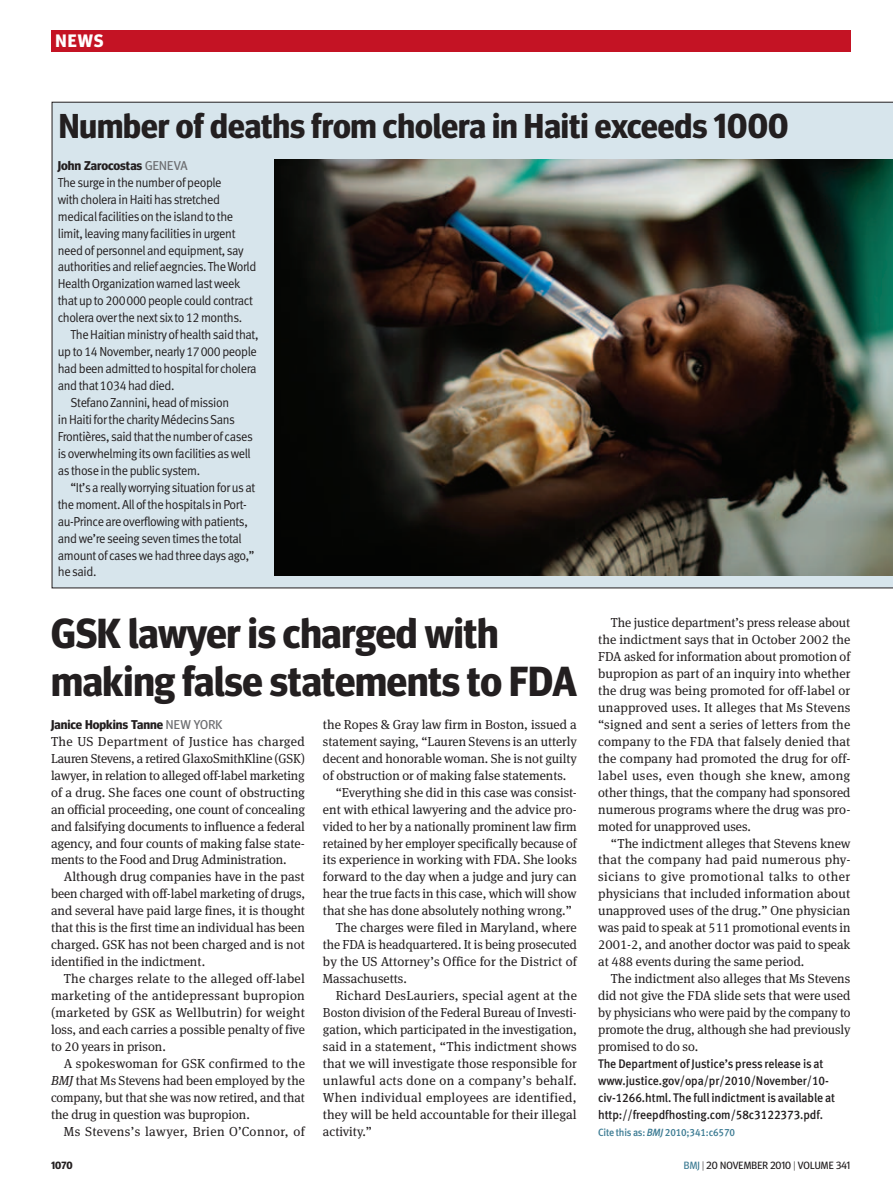
<style>
.page{position:relative;width:893px;height:1191px;background:#fff}
.page>*{position:absolute;margin:0;border:0;box-sizing:border-box;transform-origin:0 0}
.news_head_28bold{font:700 42px "Meta Headline OT";letter-spacing:-.005em;color:#231f20}
.news_head_23bold{font:700 34.5px "Meta Headline OT";color:#231f20}
.t1{font:700 18px "Meta Headline OT";color:#fff}
.news_body_3colm_ind{font:13.05px/17px "Meta Serif Pro";color:#231f20;text-align:justify}
.news_BOX_sans_text{font:13.05px/17px "Meta Normal LF";letter-spacing:-.03em;color:#231f20;scale:.95 1}
.news_body_3colm{font:13.05px/17px "Meta Serif Pro";letter-spacing:-.01em;color:#231f20;text-align:justify}
.news_body_3colm_ind-2{font:13.05px "Meta Serif Pro";letter-spacing:.03em;color:#231f20}
.news_byline_author{font:700 12.75px "Meta Headline OT";color:#231f20}
.news_BOX_sans_text-2{font:12.45px/17px "Meta Medium LF";letter-spacing:-.005em;color:#231f20;scale:.95 1}
.t2{font:10.5px "Meta Headline OT";letter-spacing:.01em;color:#231f20}
.citation{font:10.5px "Meta Medium LF";letter-spacing:-.015em;color:#3c7b93;scale:.95 1}
.t3{font:700 10.5px "Meta Headline OT";color:#231f20}
.s1{font-weight:400;color:#6c6d70}
.s2{font-style:italic}
.s3{color:#3c7b93}
.s4{font-weight:300}
</style>
<div class="page">
<div style="left:52px;top:102px;width:841px;height:486px;background:#d7e5ec"></div>
<div style="left:51px;top:30px;width:799px;height:21px;background:#c41324"></div>
<img style="left:274px;top:159px;width:619px;height:416px">
<p class="t1" style="left:55px;top:30px;width:50px">NEWS</p>
<p class="news_head_23bold" style="left:59px;top:105px;width:731px">Number of deaths from cholera in Haiti exceeds 1000</p>
<p class="news_byline_author" style="left:58px;top:158px;width:131px">John Zarocostas <span class="s1">GENEVA</span></p>
<p class="news_BOX_sans_text" style="left:58px;top:174px;width:210px">The surge in the number of people<br>with cholera in Haiti has stretched medical facilities on the island to the limit, leaving many facilities in urgent need of personnel and equipment, say authorities and relief aegncies. The World Health Organization warned last week that up to 200000 people could contract cholera over the next six to 12 months.</p>
<p class="news_BOX_sans_text" style="left:58px;top:326px;width:213px;text-indent:13px">The Haitian ministry of health said that, up to 14 November, nearly 17000 people had been admitted to hospital for cholera and that 1034 had died.</p>
<p class="news_BOX_sans_text" style="left:58px;top:394px;width:207px;text-indent:13px">Stefano Zannini, head of mission<br>in Haiti for the charity Médecins Sans Frontières, said that the number of cases is overwhelming its own facilities as well as those in the public system.</p>
<p class="news_BOX_sans_text" style="left:58px;top:478px;width:209px;text-indent:13px">“It’s a really worrying situation for us at the moment. All of the hospitals in Port&shy;au-Prince are overflowing with patients, and we’re seeing seven times the total amount of cases we had three days ago,” he said.</p>
<p class="news_head_28bold" style="left:51px;top:608px;width:449px">GSK lawyer is charged with</p>
<p class="news_head_28bold" style="left:51px;top:656px;width:527px">making false statements to FDA</p>
<p class="news_byline_author" style="left:51px;top:717px;width:173px">Janice Hopkins Tanne <span class="s1">NEW YORK</span></p>
<p class="news_body_3colm" style="left:51px;top:732px;width:256px">The US Department of Justice has charged Lauren Stevens, a retired GlaxoSmithKline (GSK) lawyer, in relation to alleged off-label marketing of a drug. She faces one count of obstructing an official proceeding, one count of concealing and falsifying documents to influence a federal agency, and four counts of making false state&shy;ments to the Food and Drug Administration.</p>
<p class="news_body_3colm_ind" style="left:51px;top:867px;width:256px;text-indent:13px">Although drug companies have in the past been charged with off-label marketing of drugs, and several have paid large fines, it is thought that this is the first time an individual has been charged. GSK has not been charged and is not identified in the indictment.</p>
<p class="news_body_3colm_ind" style="left:51px;top:969px;width:255px;text-indent:13px">The charges relate to the alleged off-label marketing of the antidepressant bupropion (marketed by GSK as Wellbutrin) for weight loss, and each carries a possible penalty of five to 20 years in prison.</p>
<p class="news_body_3colm_ind" style="left:51px;top:1054px;width:256px;text-indent:13px">A spokeswoman for GSK confirmed to the <span class="s2">BMJ</span> that Ms Stevens had been employed by the company, but that she was now retired, and that the drug in question was bupropion.</p>
<p class="news_body_3colm_ind-2" style="left:64px;top:1121px;width:243px">Ms Stevens’s lawyer, Brien O’Connor, of</p>
<p class="news_body_3colm_ind" style="left:323px;top:715px;width:256px">the Ropes &amp; Gray law firm in Boston, issued a statement saying, “Lauren Stevens is an utterly decent and honorable woman. She is not guilty of obstruction or of making false statements.</p>
<p class="news_body_3colm_ind" style="left:323px;top:783px;width:255px;text-indent:13px">“Everything she did in this case was consist&shy;ent with ethical lawyering and the advice pro&shy;vided to her by a nationally prominent law firm retained by her employer specifically because of its experience in working with FDA. She looks forward to the day when a judge and jury can hear the true facts in this case, which will show that she has done absolutely nothing wrong.”</p>
<p class="news_body_3colm_ind" style="left:323px;top:918px;width:256px;text-indent:13px">The charges were filed in Maryland, where the FDA is headquartered. It is being prosecuted by the US Attorney’s Office for the District of Massachusetts.</p>
<p class="news_body_3colm_ind" style="left:323px;top:986px;width:256px;text-indent:13px">Richard DesLauriers, special agent at the Boston division of the Federal Bureau of Investi&shy;gation, which participated in the investigation, said in a statement, “This indictment shows that we will investigate those responsible for unlawful acts done on a company’s behalf.<br>When individual employees are identified, they will be held accountable for their illegal activity.”</p>
<p class="news_body_3colm_ind" style="left:598px;top:613px;width:254px;text-indent:13px">The justice department’s press release about the indictment says that in October 2002 the FDA asked for information about promotion of bupropion as part of an inquiry into whether the drug was being promoted for off-label or unapproved uses. It alleges that Ms Stevens “signed and sent a series of letters from the company to the FDA that falsely denied that the company had promoted the drug for off&shy;label uses, even though she knew, among other things, that the company had sponsored numerous programs where the drug was pro&shy;moted for unapproved uses.</p>
<p class="news_body_3colm_ind" style="left:598px;top:834px;width:254px;text-indent:13px">“The indictment alleges that Stevens knew that the company had paid numerous phy&shy;sicians to give promotional talks to other physicians that included information about unapproved uses of the drug.” One physician was paid to speak at 511 promotional events in 2001-2, and another doctor was paid to speak at 488 events during the same period.</p>
<p class="news_body_3colm_ind" style="left:598px;top:969px;width:254px;text-indent:13px">The indictment also alleges that Ms Stevens did not give the FDA slide sets that were used by physicians who were paid by the company to promote the drug, although she had previously promised to do so.</p>
<p class="news_BOX_sans_text-2" style="left:598px;top:1054px;width:251px">The Department of Justice’s press release is at www.justice.gov/opa/pr/2010/November/10- civ-1266.html. The full indictment is available at http://freepdfhosting.com/58c3122373.pdf.</p>
<p class="citation" style="left:598px;top:1125px;width:146px">Cite this as: <span class="s2">BMJ</span> 2010;341:c6570</p>
<p class="t3" style="left:51px;top:1159px;width:23px">1070</p>
<p class="t2" style="left:684px;top:1159px;width:168px"><span class="s3">BMJ</span> <span class="s4">|</span> 20 NOVEMBER 2010 <span class="s4">|</span> VOLUME 341</p>
</div>
